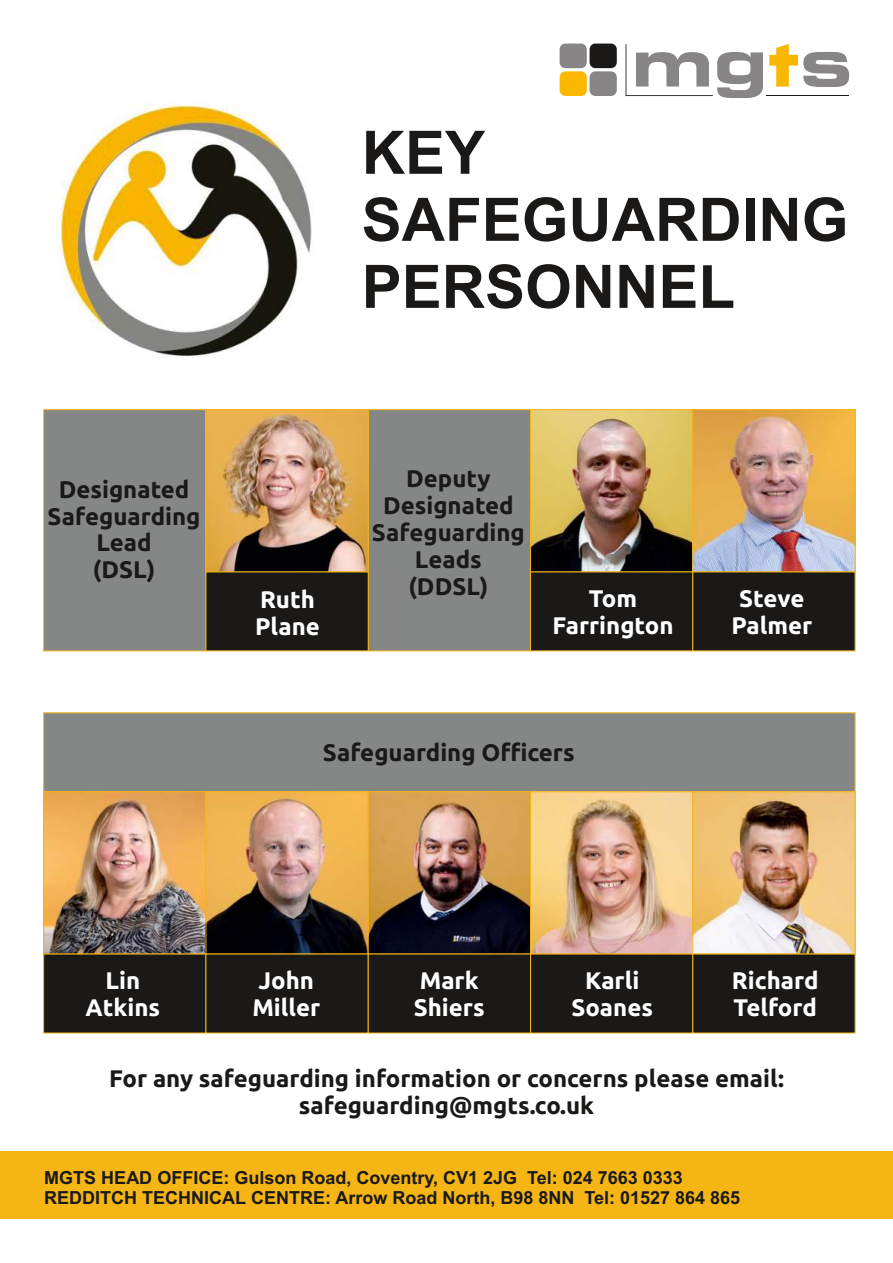
<style>
.page{position:relative;width:893px;height:1263px;background:#fff}
.page>*{position:absolute;margin:0;border:0;box-sizing:border-box;transform-origin:0 0}
.t1{font:700 60px/67.1px "Arial";color:#1a1918}
.t2{font:700 24px/26.8px "Ubuntu";color:#1a1918;text-align:center}
.t3{font:700 24px/26.8px "Ubuntu";color:#fff;text-align:center}
.t4{font:700 18px/20.1px "Arial";color:#1a1918}
</style>
<div class="page">
<div style="left:0;top:1151px;width:893px;height:68px;background:#f4b515"></div>
<img style="left:54px;top:105px;width:258px;height:251px">
<div style="left:560px;top:44px;width:27px;height:24px;background:#888587;border-radius:6px"></div>
<div style="left:590px;top:44px;width:27px;height:24px;background:#1a1918;border-radius:6px"></div>
<div style="left:560px;top:71px;width:27px;height:25px;background:#fab900;border-radius:6px"></div>
<div style="left:590px;top:71px;width:27px;height:25px;background:#888587;border-radius:6px"></div>
<hr style="left:766px;top:95px;width:83px;height:1px;background:#1a1918">
<svg style="left:626px;top:44px;width:137px;height:54px"></svg>
<svg style="left:769px;top:44px;width:80px;height:43px"></svg>
<div style="left:43px;top:409px;width:163px;height:242px;background:#858786;border:1px solid #f4b515"></div>
<div style="left:368px;top:409px;width:163px;height:242px;background:#858786;border:1px solid #f4b515"></div>
<div style="left:43px;top:712px;width:812px;height:80px;background:#858786"></div>
<img style="left:207px;top:411px;width:160px;height:159px">
<div style="left:205px;top:409px;width:164px;height:163px;border:1px solid #f4b515"></div>
<img style="left:532px;top:411px;width:159px;height:159px">
<div style="left:530px;top:409px;width:163px;height:163px;border:1px solid #f4b515"></div>
<img style="left:694px;top:411px;width:159px;height:159px">
<div style="left:692px;top:409px;width:163px;height:163px;border:1px solid #f4b515"></div>
<img style="left:45px;top:793px;width:159px;height:159px">
<div style="left:43px;top:791px;width:163px;height:163px;border:1px solid #f4b515"></div>
<img style="left:532px;top:793px;width:159px;height:159px">
<div style="left:530px;top:791px;width:163px;height:163px;border:1px solid #f4b515"></div>
<img style="left:208px;top:793px;width:159px;height:159px">
<div style="left:206px;top:791px;width:163px;height:163px;border:1px solid #f4b515"></div>
<img style="left:370px;top:793px;width:159px;height:159px">
<div style="left:368px;top:791px;width:163px;height:163px;border:1px solid #f4b515"></div>
<img style="left:694px;top:793px;width:159px;height:159px">
<div style="left:692px;top:791px;width:163px;height:163px;border:1px solid #f4b515"></div>
<div style="left:43px;top:954px;width:163px;height:79px;background:#1a1918"></div>
<div style="left:205px;top:571px;width:164px;height:80px;background:#1a1918;border:1px solid #f4b515"></div>
<div style="left:530px;top:571px;width:163px;height:80px;background:#1a1918;border:1px solid #f4b515"></div>
<div style="left:692px;top:571px;width:163px;height:80px;background:#1a1918;border:1px solid #f4b515"></div>
<div style="left:205px;top:954px;width:164px;height:79px;background:#1a1918"></div>
<div style="left:368px;top:954px;width:163px;height:79px;background:#1a1918"></div>
<div style="left:530px;top:954px;width:163px;height:79px;background:#1a1918"></div>
<div style="left:692px;top:954px;width:163px;height:79px;background:#1a1918"></div>
<h1 class="t1" style="left:362px;top:120px;width:488px">KEY<br>SAFEGUARDING</h1>
<h1 class="t1" style="left:362px;top:254px;width:375px">PERSONNEL</h1>
<p class="t2" style="left:48px;top:475px;width:154px">Designated<br>Safeguarding<br>Lead<br>(DSL)</p>
<p class="t2" style="left:406px;top:465px;width:86px">Deputy</p>
<p class="t2" style="left:372px;top:492px;width:154px">Designated<br>Safeguarding<br>Leads</p>
<p class="t2" style="left:408px;top:573px;width:81px">(DDSL)</p>
<p class="t3" style="left:260px;top:585px;width:56px">Ruth</p>
<p class="t3" style="left:553px;top:585px;width:122px">Tom<br>Farrington</p>
<p class="t3" style="left:731px;top:585px;width:82px">Steve<br>Palmer</p>
<p class="t3" style="left:255px;top:612px;width:66px">Plane</p>
<p class="t2" style="left:323px;top:739px;width:253px">Safeguarding Officers</p>
<p class="t3" style="left:86px;top:967px;width:76px">Lin<br>Atkins</p>
<p class="t3" style="left:252px;top:967px;width:69px;text-align:left">John<br>Miller</p>
<p class="t3" style="left:420px;top:967px;width:60px">Mark</p>
<p class="t3" style="left:414px;top:993px;width:72px">Shiers</p>
<p class="t3" style="left:585px;top:967px;width:56px">Karli</p>
<p class="t3" style="left:571px;top:993px;width:83px">Soanes</p>
<p class="t3" style="left:732px;top:967px;width:88px">Richard</p>
<p class="t3" style="left:733px;top:993px;width:85px">Telford</p>
<p class="t2" style="left:109px;top:1065px;width:676px">For any safeguarding information or concerns please email: safeguarding@mgts.co.uk</p>
<p class="t4" style="left:44px;top:1168px;width:697px">MGTS HEAD OFFICE: Gulson Road, Coventry, CV1 2JG Tel: 024 7663 0333<br>REDDITCH TECHNICAL CENTRE: Arrow Road North, B98 8NN Tel: 01527 864 865</p>
</div>
